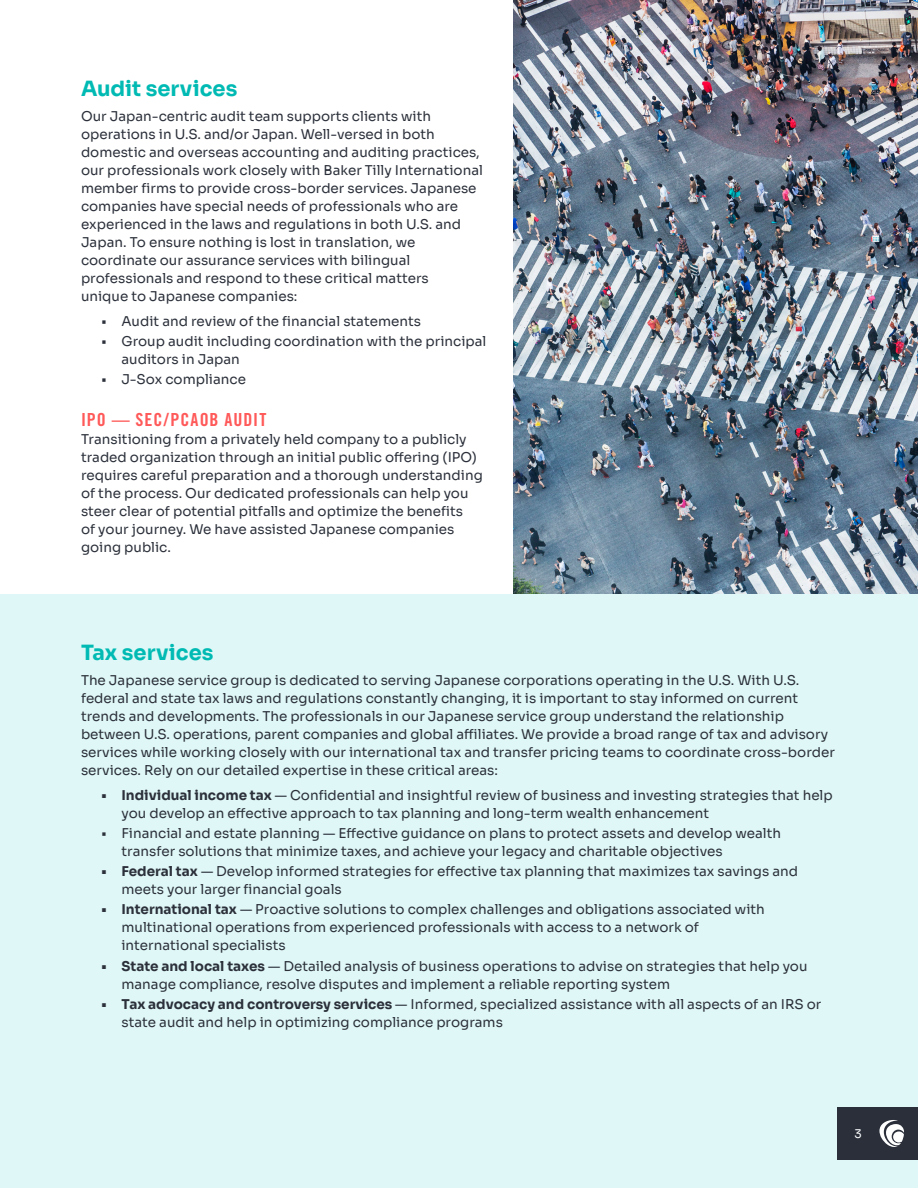
<style>
.page{position:relative;width:918px;height:1188px;background:#fff}
.page>*{position:absolute;margin:0;border:0;box-sizing:border-box;transform-origin:0 0}
.small-header{font:700 21px "Sora";color:#00bab3}
.small-subhead1{font:18px "Trade Gothic LT Pro Bd Cn 20";letter-spacing:.06em;color:#ff5959}
.small-body-copy-9_12{font:13.5px/18px "Sora";color:#2b303a}
.t1{font:12px "Sora";color:#fff}
.s1{font-weight:700}
</style>
<div class="page">
<div style="left:0;top:594px;width:918px;height:594px;background:#dff7f6"></div>
<img style="left:513px;top:0;width:405px;height:594px">
<div style="left:837px;top:1107px;width:81px;height:53px;background:#2a2f3a"></div>
<svg style="left:879px;top:1120px;width:25px;height:27px"></svg>
<p class="small-header" style="left:81px;top:72px;width:158px">Audit services</p>
<p class="small-body-copy-9_12" style="left:81px;top:106px;width:404px">Our Japan-centric audit team supports clients with operations in U.S. and/or Japan. Well-versed in both domestic and overseas accounting and auditing practices, our professionals work closely with Baker Tilly International member firms to provide cross-border services. Japanese companies have special needs of professionals who are experienced in the laws and regulations in both U.S. and Japan. To ensure nothing is lost in translation, we coordinate our assurance services with bilingual professionals and respond to these critical matters<br>unique to Japanese companies:</p>
<p class="small-body-copy-9_12" style="left:101px;top:311px;width:321px">• Audit and review of the financial statements</p>
<p class="small-body-copy-9_12" style="left:122px;top:331px;width:366px;text-indent:-20px">• Group audit including coordination with the principal auditors in Japan</p>
<p class="small-body-copy-9_12" style="left:101px;top:369px;width:146px">• J-Sox compliance</p>
<p class="small-subhead1" style="left:81px;top:409px;width:187px">IPO — SEC/PCAOB AUDIT</p>
<p class="small-body-copy-9_12" style="left:81px;top:429px;width:403px">Transitioning from a privately held company to a publicly traded organization through an initial public offering (IPO) requires careful preparation and a thorough understanding of the process. Our dedicated professionals can help you steer clear of potential pitfalls and optimize the benefits<br>of your journey. We have assisted Japanese companies going public.</p>
<p class="small-header" style="left:81px;top:636px;width:134px">Tax services</p>
<p class="small-body-copy-9_12" style="left:81px;top:670px;width:755px">The Japanese service group is dedicated to serving Japanese corporations operating in the U.S. With U.S. federal and state tax laws and regulations constantly changing, it is important to stay informed on current trends and developments. The professionals in our Japanese service group understand the relationship between U.S. operations, parent companies and global affiliates. We provide a broad range of tax and advisory services while working closely with our international tax and transfer pricing teams to coordinate cross-border services. Rely on our detailed expertise in these critical areas:</p>
<p class="small-body-copy-9_12" style="left:122px;top:785px;width:713px;text-indent:-20px"><span class="s1">• Individual income tax</span> — Confidential and insightful review of business and investing strategies that help you develop an effective approach to tax planning and long-term wealth enhancement</p>
<p class="small-body-copy-9_12" style="left:122px;top:823px;width:661px;text-indent:-20px">• Financial and estate planning — Effective guidance on plans to protect assets and develop wealth transfer solutions that minimize taxes, and achieve your legacy and charitable objectives</p>
<p class="small-body-copy-9_12" style="left:122px;top:861px;width:678px;text-indent:-20px"><span class="s1">• Federal tax</span> — Develop informed strategies for effective tax planning that maximizes tax savings and meets your larger financial goals</p>
<p class="small-body-copy-9_12" style="left:122px;top:899px;width:645px;text-indent:-20px"><span class="s1">• International tax</span> — Proactive solutions to complex challenges and obligations associated with multinational operations from experienced professionals with access to a network of international specialists</p>
<p class="small-body-copy-9_12" style="left:122px;top:956px;width:688px;text-indent:-20px"><span class="s1">• State and local taxes</span> — Detailed analysis of business operations to advise on strategies that help you manage compliance, resolve disputes and implement a reliable reporting system</p>
<p class="small-body-copy-9_12" style="left:122px;top:994px;width:701px;text-indent:-20px"><span class="s1">• Tax advocacy and controversy services</span> — Informed, specialized assistance with all aspects of an IRS or state audit and help in optimizing compliance programs</p>
<p class="t1" style="left:855px;top:1124px;width:9px">3</p>
</div>
